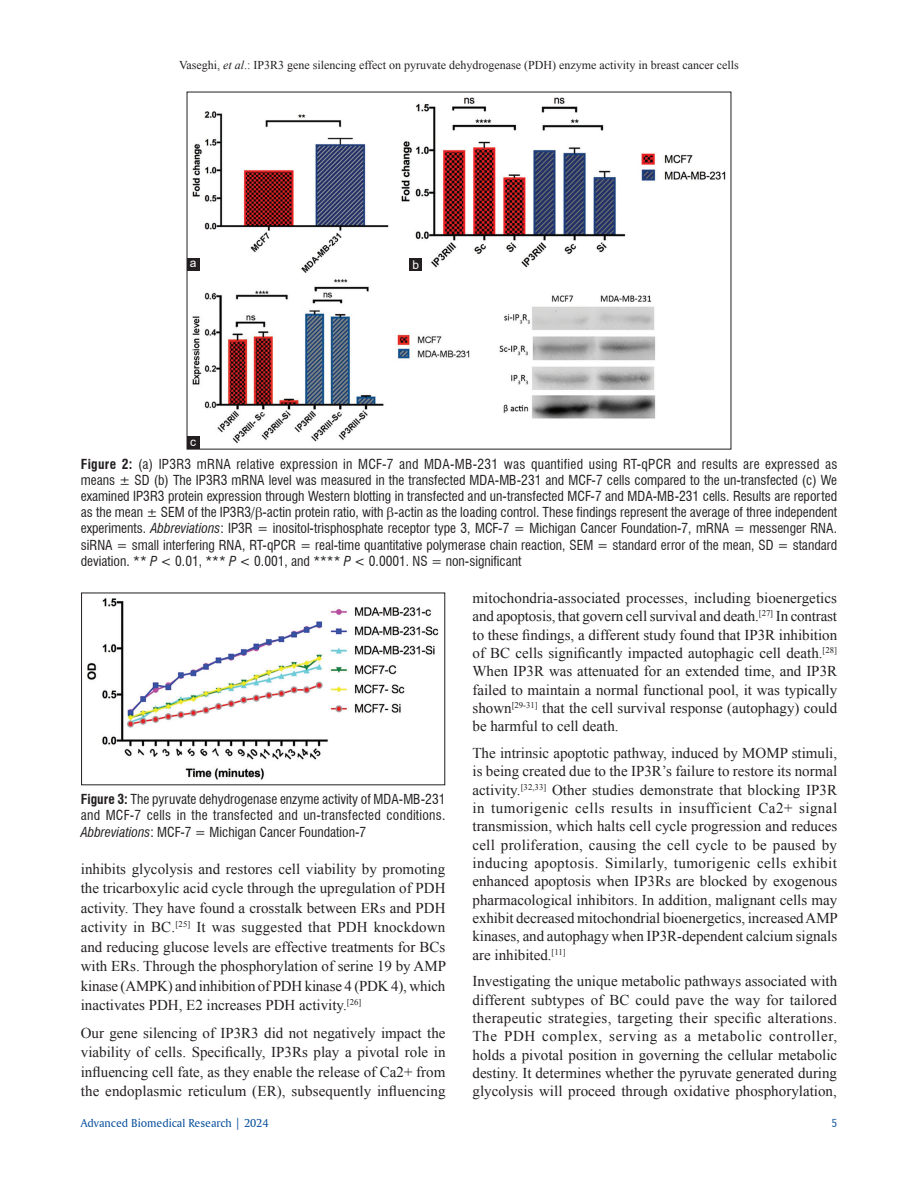
<style>
.page{position:relative;width:918px;height:1188px;background:#fff}
.page>*{position:absolute;margin:0;border:0;box-sizing:border-box;transform-origin:0 0}
.TX{font:15px/18.3px "Times New Roman";color:#231f20;text-align:justify}
.FGC{font:condensed 13.5px/16.2px "Swiss 721 BT";color:#231f20;text-align:justify}
.t1{font:12px "Times New Roman";color:#231f20}
.t2{font:12px "Amerigo BT Roman A";color:#08509d}
.LABEL{font:12px "Arial";color:#fff}
.t3{font:12px "Bell Centennial BT Address";color:#08509d}
.s1{font-style:italic}
.s2{font-weight:700}
</style>
<div class="page">
<img style="left:87px;top:598px;width:352px;height:182px">
<img style="left:189px;top:97px;width:537px;height:347px">
<div style="left:187px;top:437px;width:13px;height:12px;background:#231f20"></div>
<div style="left:409px;top:258px;width:13px;height:13px;background:#231f20"></div>
<div style="left:187px;top:258px;width:13px;height:13px;background:#231f20"></div>
<p class="t1" style="left:179px;top:57px;width:561px">Vaseghi, <span class="s1">et al</span>.: IP3R3 gene silencing effect on pyruvate dehydrogenase (PDH) enzyme activity in breast cancer cells</p>
<p class="LABEL" style="left:190px;top:255px;width:8px">a</p>
<p class="LABEL" style="left:412px;top:256px;width:8px">b</p>
<p class="LABEL" style="left:190px;top:434px;width:7px">c</p>
<p class="FGC" style="left:81px;top:456px;width:758px"><span class="s2">Figure 2:</span> (a) IP3R3 mRNA relative expression in MCF‑7 and MDA‑MB‑231 was quantified using RT‑qPCR and results are expressed as means ± SD (b) The IP3R3 mRNA level was measured in the transfected MDA‑MB‑231 and MCF‑7 cells compared to the un‑transfected (c) We examined IP3R3 protein expression through Western blotting in transfected and un‑transfected MCF‑7 and MDA‑MB‑231 cells. Results are reported as the mean ± SEM of the IP3R3/ ‑actin protein ratio, with ‑actin as the loading control. These findings represent the average of three independent experiments. <span class="s1">Abbreviations</span>: IP3R = inositol‑trisphosphate receptor type 3, MCF‑7 = Michigan Cancer Foundation‑7, mRNA = messenger RNA. siRNA = small interfering RNA, RT‑qPCR = real‑time quantitative polymerase chain reaction, SEM = standard error of the mean, SD = standard deviation. ** <span class="s1">P</span> &lt; 0.01, *** <span class="s1">P</span> &lt; 0.001, and **** <span class="s1">P</span> &lt; 0.0001. NS = non‑significant</p>
<p class="FGC" style="left:81px;top:791px;width:366px"><span class="s2">Figure 3:</span> The pyruvate dehydrogenase enzyme activity of MDA‑MB‑231 and MCF‑7 cells in the transfected and un‑transfected conditions.<br><span class="s1">Abbreviations</span>: MCF‑7 = Michigan Cancer Foundation‑7</p>
<p class="TX" style="left:81px;top:859px;width:367px;line-height:19.4px">inhibits glycolysis and restores cell viability by promoting the tricarboxylic acid cycle through the upregulation of PDH activity. They have found a crosstalk between ERs and PDH activity in BC.<sup>[25]</sup> It was suggested that PDH knockdown and reducing glucose levels are effective treatments for BCs with ERs. Through the phosphorylation of serine 19 by AMP kinase (AMPK) and inhibition of PDH kinase 4 (PDK 4), which inactivates PDH, E2 increases PDH activity.<sup>[26]</sup></p>
<p class="TX" style="left:81px;top:1023px;width:366px;line-height:19.4px">Our gene silencing of IP3R3 did not negatively impact the viability of cells. Specifically, IP3Rs play a pivotal role in influencing cell fate, as they enable the release of Ca2+ from the endoplasmic reticulum (ER), subsequently influencing</p>
<p class="TX" style="left:472px;top:589px;width:366px">mitochondria‑associated processes, including bioenergetics and apoptosis, that govern cell survival and death.<sup>[27]</sup> In contrast to these findings, a different study found that IP3R inhibition of BC cells significantly impacted autophagic cell death.<sup>[28] </sup>When IP3R was attenuated for an extended time, and IP3R failed to maintain a normal functional pool, it was typically shown<sup>[29‑31]</sup> that the cell survival response (autophagy) could be harmful to cell death.</p>
<p class="TX" style="left:472px;top:744px;width:367px">The intrinsic apoptotic pathway, induced by MOMP stimuli, is being created due to the IP3R’s failure to restore its normal activity.<sup>[32,33]</sup> Other studies demonstrate that blocking IP3R in tumorigenic cells results in insufficient Ca2+ signal transmission, which halts cell cycle progression and reduces cell proliferation, causing the cell cycle to be paused by inducing apoptosis. Similarly, tumorigenic cells exhibit enhanced apoptosis when IP3Rs are blocked by exogenous pharmacological inhibitors. In addition, malignant cells may exhibit decreased mitochondrial bioenergetics, increased AMP kinases, and autophagy when IP3R‑dependent calcium signals are inhibited.<sup>[11]</sup></p>
<p class="TX" style="left:472px;top:972px;width:366px">Investigating the unique metabolic pathways associated with different subtypes of BC could pave the way for tailored therapeutic strategies, targeting their specific alterations.<br>The PDH complex, serving as a metabolic controller, holds a pivotal position in governing the cellular metabolic destiny. It determines whether the pyruvate generated during glycolysis will proceed through oxidative phosphorylation,</p>
<p class="t2" style="left:81px;top:1116px;width:189px">Advanced Biomedical Research | 2024</p>
<p class="t3" style="left:832px;top:1116px;width:7px">5</p>
</div>
